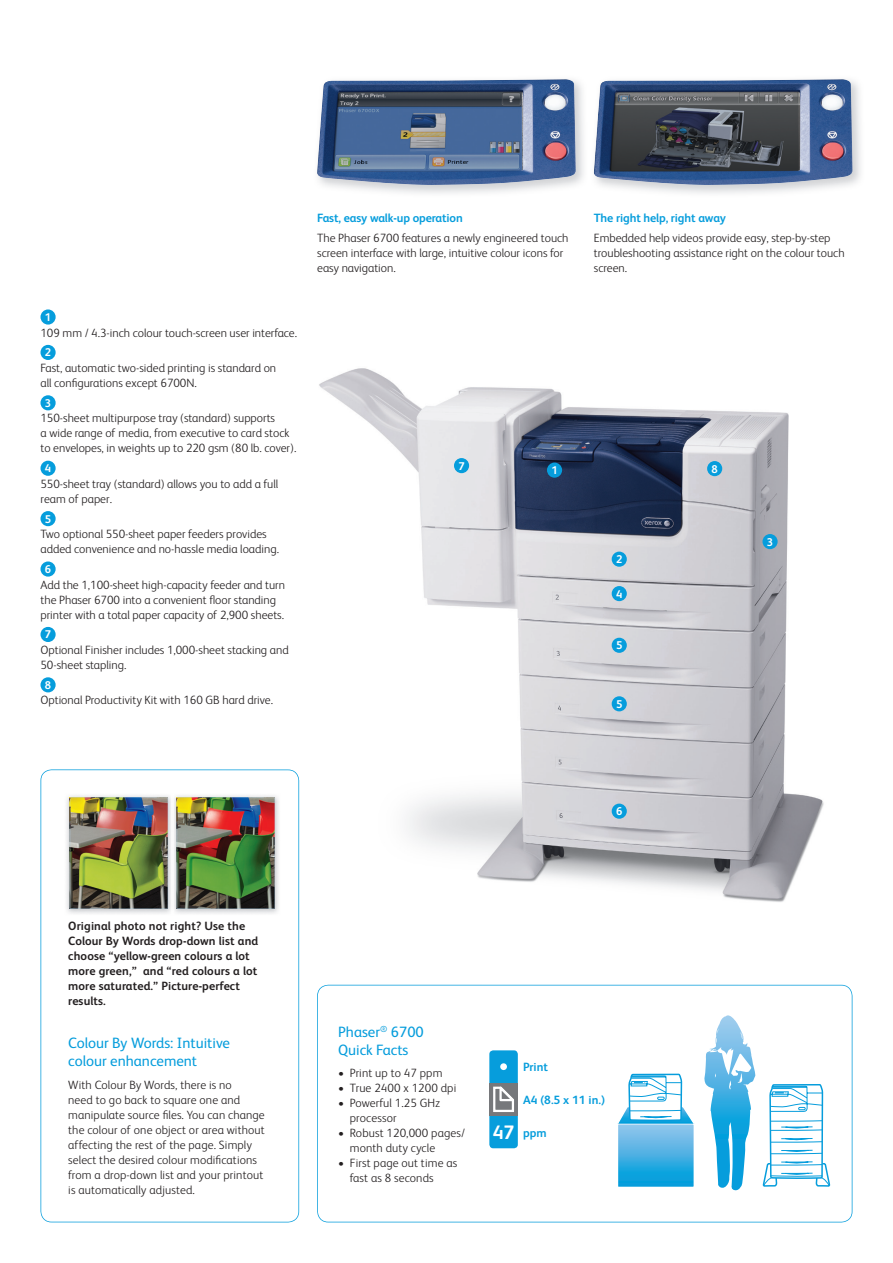
<style>
.page{position:relative;width:893px;height:1263px;background:#fff}
.page>*{position:absolute;margin:0;border:0;box-sizing:border-box;transform-origin:0 0}
.t1{font:15px/18px "Xerox Sans";color:#069ddc}
.t2{font:300 12px/15px "Xerox Sans";color:#231f20}
.t3{font:700 12px/15px "Xerox Sans";letter-spacing:.01em;color:#231f20}
.t4{font:700 12px "Xerox Sans";letter-spacing:-.01em;color:#069ddc}
.t5{font:700 11.25px "Xerox Sans";color:#fff}
.s1{font-size:19.5px;color:#fff}
</style>
<div class="page">
<img style="left:299px;top:368px;width:525px;height:555px">
<div style="left:612px;top:552px;width:15px;height:15px;background:#069ddc;border-radius:50%"></div>
<div style="left:612px;top:586px;width:15px;height:15px;background:#069ddc;border-radius:50%"></div>
<div style="left:612px;top:638px;width:15px;height:15px;background:#069ddc;border-radius:50%"></div>
<div style="left:612px;top:696px;width:15px;height:15px;background:#069ddc;border-radius:50%"></div>
<div style="left:612px;top:804px;width:15px;height:15px;background:#069ddc;border-radius:50%"></div>
<div style="left:454px;top:458px;width:15px;height:15px;background:#069ddc;border-radius:50%"></div>
<div style="left:547px;top:463px;width:15px;height:15px;background:#069ddc;border-radius:50%"></div>
<div style="left:707px;top:461px;width:15px;height:15px;background:#069ddc;border-radius:50%"></div>
<div style="left:762px;top:534px;width:16px;height:15px;background:#069ddc;border-radius:50%"></div>
<div style="left:41px;top:309px;width:15px;height:16px;background:#069ddc;border-radius:50%"></div>
<div style="left:41px;top:345px;width:15px;height:15px;background:#069ddc;border-radius:50%"></div>
<div style="left:41px;top:395px;width:15px;height:15px;background:#069ddc;border-radius:50%"></div>
<div style="left:41px;top:461px;width:15px;height:15px;background:#069ddc;border-radius:50%"></div>
<div style="left:41px;top:511px;width:15px;height:15px;background:#069ddc;border-radius:50%"></div>
<div style="left:41px;top:561px;width:15px;height:16px;background:#069ddc;border-radius:50%"></div>
<div style="left:41px;top:627px;width:15px;height:15px;background:#069ddc;border-radius:50%"></div>
<div style="left:41px;top:677px;width:15px;height:15px;background:#069ddc;border-radius:50%"></div>
<svg style="left:317px;top:985px;width:535px;height:237px"></svg>
<div style="left:489px;top:1050px;width:29px;height:98px;background:#069ddc;border-radius:4px"></div>
<div style="left:487px;top:1083px;width:32px;height:32px;background:#fff"></div>
<div style="left:500px;top:1063px;width:7px;height:7px;background:#fff;border-radius:50%"></div>
<div style="left:489px;top:1083px;width:29px;height:32px;background:#76787b"></div>
<svg style="left:493px;top:1086px;width:21px;height:26px"></svg>
<img style="left:593px;top:81px;width:268px;height:113px">
<img style="left:594px;top:79px;width:258px;height:106px">
<img style="left:317px;top:79px;width:259px;height:106px">
<svg style="left:40px;top:769px;width:259px;height:453px"></svg>
<img style="left:65px;top:794px;width:215px;height:121px">
<img style="left:70px;top:798px;width:98px;height:111px">
<img style="left:172px;top:794px;width:1px;height:121px">
<img style="left:177px;top:798px;width:98px;height:111px">
<svg style="left:620px;top:1126px;width:72px;height:59px;background:#45afe3"></svg>
<div style="left:617px;top:1123px;width:78px;height:65px;border:2px solid #fff"></div>
<svg style="left:617px;top:1072px;width:79px;height:54px"></svg>
<svg style="left:762px;top:1083px;width:68px;height:104px"></svg>
<svg style="left:703px;top:1015px;width:53px;height:176px"></svg>
<p class="t5" style="left:45px;top:309px;width:8px">1</p>
<p class="t2" style="left:40px;top:324px;width:258px">109 mm / 4.3-inch colour touch-screen user interface.</p>
<p class="t5" style="left:45px;top:345px;width:8px">2</p>
<p class="t2" style="left:40px;top:360px;width:237px">Fast, automatic two-sided printing is standard on all configurations except 6700N.</p>
<p class="t5" style="left:45px;top:395px;width:8px">3</p>
<p class="t2" style="left:40px;top:410px;width:257px">150-sheet multipurpose tray (standard) supports<br>a wide range of media, from executive to card stock to envelopes, in weights up to 220 gsm (80 lb. cover).</p>
<p class="t5" style="left:45px;top:461px;width:8px">4</p>
<p class="t2" style="left:40px;top:476px;width:239px">550-sheet tray (standard) allows you to add a full ream of paper.</p>
<p class="t5" style="left:45px;top:511px;width:8px">5</p>
<p class="t2" style="left:40px;top:526px;width:240px">Two optional 550-sheet paper feeders provides added convenience and no-hassle media loading.</p>
<p class="t5" style="left:45px;top:561px;width:8px">6</p>
<p class="t2" style="left:40px;top:576px;width:246px">Add the 1,100-sheet high-capacity feeder and turn the Phaser 6700 into a convenient floor standing printer with a total paper capacity of 2,900 sheets.</p>
<p class="t5" style="left:45px;top:627px;width:8px">7</p>
<p class="t2" style="left:40px;top:642px;width:250px">Optional Finisher includes 1,000-sheet stacking and<br>50-sheet stapling.</p>
<p class="t5" style="left:45px;top:677px;width:8px">8</p>
<p class="t2" style="left:40px;top:692px;width:234px">Optional Productivity Kit with 160 GB hard drive.</p>
<p class="t4" style="left:317px;top:210px;width:147px">Fast, easy walk-up operation</p>
<p class="t2" style="left:317px;top:230px;width:253px">The Phaser 6700 features a newly engineered touch screen interface with large, intuitive colour icons for easy navigation.</p>
<p class="t4" style="left:594px;top:210px;width:134px">The right help, right away</p>
<p class="t2" style="left:594px;top:230px;width:252px">Embedded help videos provide easy, step-by-step troubleshooting assistance right on the colour touch screen.</p>
<p class="t5" style="left:458px;top:458px;width:8px">7</p>
<p class="t5" style="left:551px;top:462px;width:8px">1</p>
<p class="t5" style="left:711px;top:461px;width:8px">8</p>
<p class="t5" style="left:616px;top:551px;width:8px">2</p>
<p class="t5" style="left:616px;top:586px;width:8px">4</p>
<p class="t5" style="left:616px;top:638px;width:8px">5</p>
<p class="t5" style="left:616px;top:696px;width:8px">5</p>
<p class="t5" style="left:767px;top:534px;width:8px">3</p>
<p class="t5" style="left:616px;top:803px;width:8px">6</p>
<p class="t3" style="left:68px;top:917px;width:191px">Original photo not right? Use the<br>Colour By Words drop-down list and choose “yellow-green colours a lot more green,” and “red colours a lot more saturated.” Picture-perfect results.</p>
<p class="t1" style="left:68px;top:1033px;width:163px">Colour By Words: Intuitive colour enhancement</p>
<p class="t2" style="left:68px;top:1077px;width:198px">With Colour By Words, there is no<br>need to go back to square one and manipulate source files. You can change the colour of one object or area without affecting the rest of the page. Simply select the desired colour modifications from a drop-down list and your printout is automatically adjusted.</p>
<p class="t1" style="left:338px;top:1022px;width:87px">Phaser<sup>®</sup> 6700<br>Quick Facts</p>
<p class="t2" style="left:338px;top:1065px;width:106px">• Print up to 47 ppm</p>
<p class="t2" style="left:338px;top:1080px;width:120px">• True 2400 x 1200 dpi</p>
<p class="t2" style="left:350px;top:1095px;width:92px;text-indent:-12px">• Powerful 1.25 GHz processor</p>
<p class="t2" style="left:350px;top:1125px;width:117px;text-indent:-12px">• Robust 120,000 pages/ month duty cycle</p>
<p class="t2" style="left:350px;top:1155px;width:109px;text-indent:-12px">• First page out time as fast as 8 seconds</p>
<p class="t4" style="left:523px;top:1058px;width:26px">Print</p>
<p class="t4" style="left:523px;top:1091px;width:83px">A4 (8.5 x 11 in.)</p>
<p class="t4" style="left:493px;top:1124px;width:55px"><span class="s1">47</span> ppm</p>
</div>
